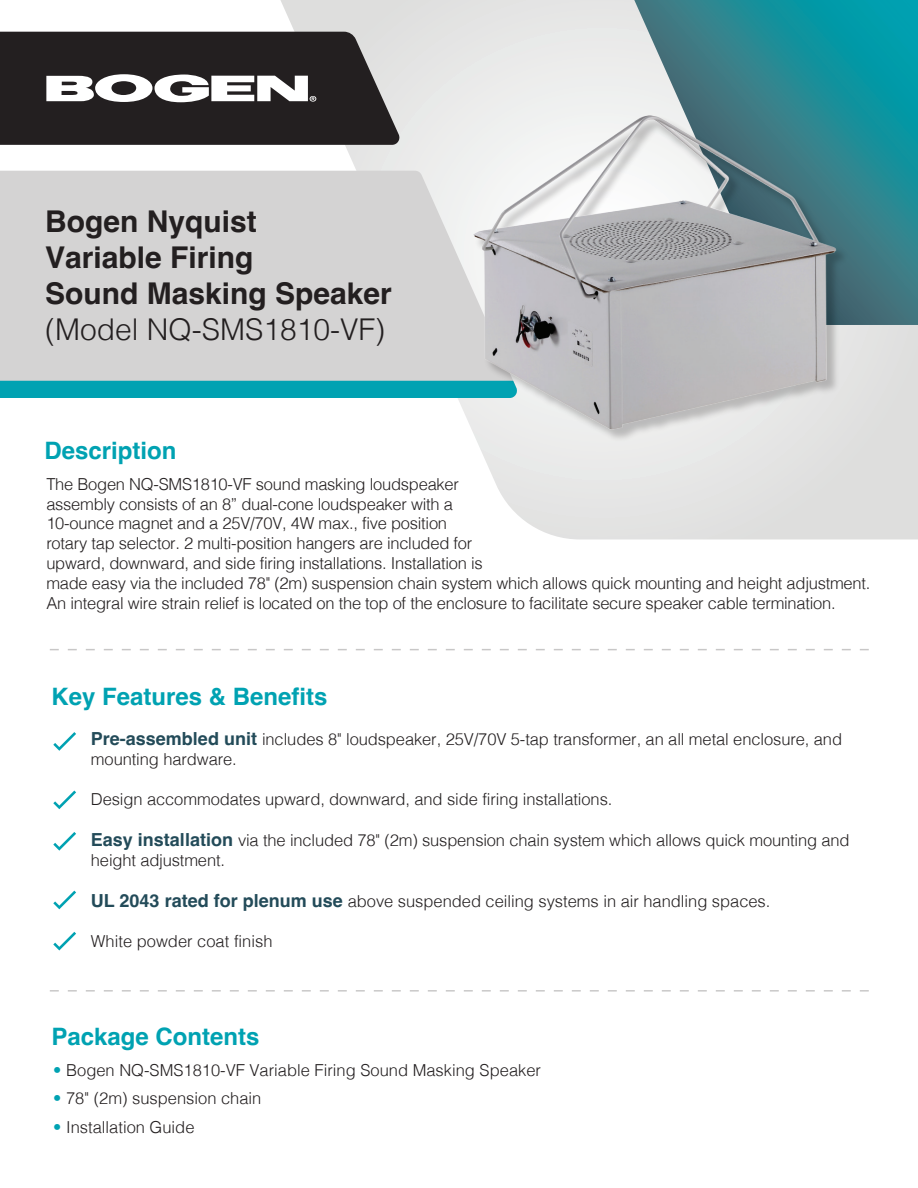
<style>
.page{position:relative;width:918px;height:1188px;background:#fff}
.page>*{position:absolute;margin:0;border:0;box-sizing:border-box;transform-origin:0 0}
.t1{font:700 30px/36px "Helvetica";color:#231f20}
.t2{font:300 30px "Helvetica";color:#231f20}
.t3{font:700 24px "Helvetica";color:#00a2b2}
.t4{font:300 16.5px/19.8px "Helvetica";letter-spacing:-.015em;color:#231f20}
.s1{font-weight:700;font-size:18px;color:#234b59}
.s2{color:#00a2b2}
</style>
<div class="page">
<svg style="left:280px;top:0;width:638px;height:539px"></svg>
<svg style="left:634px;top:0;width:284px;height:325px;background:#208f9a"></svg>
<svg style="left:0;top:32px;width:401px;height:113px;background:#302c2d"></svg>
<div style="left:0;top:171px;width:412px;height:210px;background:#d4d3d3"></div>
<div style="left:0;top:381px;width:412px;height:17px;background:#00a2b2"></div>
<svg style="left:46px;top:74px;width:270px;height:28px"></svg>
<svg style="left:50px;top:649px;width:819px;height:1px"></svg>
<svg style="left:50px;top:990px;width:819px;height:2px"></svg>
<svg style="left:53px;top:732px;width:23px;height:19px"></svg>
<svg style="left:53px;top:791px;width:23px;height:18px"></svg>
<svg style="left:53px;top:832px;width:23px;height:19px"></svg>
<svg style="left:53px;top:891px;width:23px;height:18px"></svg>
<svg style="left:53px;top:932px;width:23px;height:18px"></svg>
<img style="left:412px;top:45px;width:473px;height:473px">
<h1 class="t1" style="left:45px;top:206px;width:348px">Bogen Nyquist<br>Variable Firing<br>Sound Masking Speaker</h1>
<h1 class="t2" style="left:45px;top:304px;width:342px">(Model NQ-SMS1810-VF)</h1>
<h2 class="t3" style="left:45px;top:436px;width:134px">Description</h2>
<p class="t4" style="left:46px;top:473px;width:825px">The Bogen NQ-SMS1810-VF sound masking loudspeaker<br>assembly consists of an 8” dual-cone loudspeaker with a<br>10-ounce magnet and a 25V/70V, 4W max., five position<br>rotary tap selector. 2 multi-position hangers are included for<br>upward, downward, and side firing installations. Installation is<br>made easy via the included 78" (2m) suspension chain system which allows quick mounting and height adjustment.<br>An integral wire strain relief is located on the top of the enclosure to facilitate secure speaker cable termination.</p>
<h2 class="t3" style="left:51px;top:682px;width:278px">Key Features &amp; Benefits</h2>
<p class="t4" style="left:91px;top:728px;width:753px"><span class="s1">Pre-assembled unit</span> includes 8" loudspeaker, 25V/70V 5-tap transformer, an all metal enclosure, and mounting hardware.</p>
<p class="t4" style="left:91px;top:788px;width:523px">Design accommodates upward, downward, and side firing installations.</p>
<p class="t4" style="left:91px;top:829px;width:760px"><span class="s1">Easy installation</span> via the included 78" (2m) suspension chain system which allows quick mounting and height adjustment.</p>
<p class="t4" style="left:91px;top:890px;width:681px"><span class="s1">UL 2043 rated for plenum use</span> above suspended ceiling systems in air handling spaces.</p>
<p class="t4" style="left:91px;top:930px;width:183px">White powder coat finish</p>
<h2 class="t3" style="left:51px;top:1022px;width:210px">Package Contents</h2>
<p class="t4" style="left:53px;top:1059px;width:489px"><span class="s2">•</span> Bogen NQ-SMS1810-VF Variable Firing Sound Masking Speaker</p>
<p class="t4" style="left:53px;top:1087px;width:210px"><span class="s2">•</span> 78" (2m) suspension chain</p>
<p class="t4" style="left:53px;top:1116px;width:143px"><span class="s2">•</span> Installation Guide</p>
</div>
